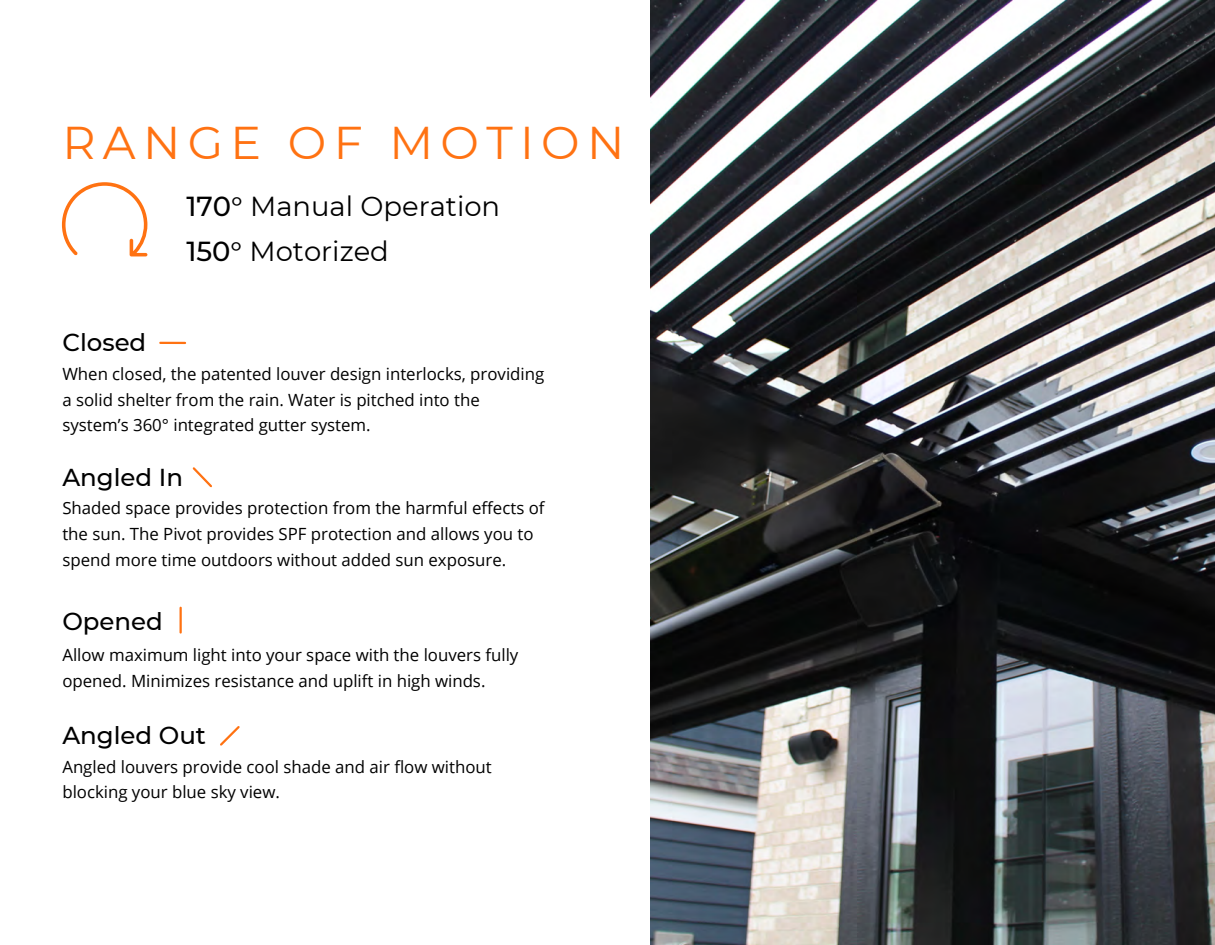
<style>
.page{position:relative;width:1215px;height:945px;background:#fff}
.page>*{position:absolute;margin:0;border:0;box-sizing:border-box;transform-origin:0 0}
.t1{font:45.9px "Montserrat";letter-spacing:.16em;color:#ff7212}
.t2{font:27.45px "Montserrat";color:#000}
.t3{font:500 24.45px "Montserrat";color:#000}
.t4{font:16.8px/25.8px "Open Sans";color:#000}
.s1{font-weight:500}
</style>
<div class="page">
<img style="left:651px;top:0;width:564px;height:945px">
<hr style="left:160px;top:342px;width:25px;height:2px;background:#ff7212">
<svg style="left:62px;top:182px;width:85px;height:74px"></svg>
<svg style="left:192px;top:467px;width:20px;height:21px"></svg>
<hr style="left:180px;top:608px;width:2px;height:25px;background:#ff7212">
<svg style="left:220px;top:726px;width:20px;height:20px"></svg>
<p class="t1" style="left:62px;top:114px;width:564px">RANGE OF MOTION</p>
<p class="t2" style="left:186px;top:190px;width:315px"><span class="s1">170°</span> Manual Operation</p>
<p class="t2" style="left:186px;top:235px;width:204px"><span class="s1">150°</span> Motorized</p>
<p class="t3" style="left:62px;top:327px;width:85px">Closed</p>
<p class="t4" style="left:62px;top:360px;width:483px">When closed, the patented louver design interlocks, providing a solid shelter from the rain. Water is pitched into the system’s 360° integrated gutter system.</p>
<p class="t3" style="left:62px;top:462px;width:122px">Angled In</p>
<p class="t4" style="left:62px;top:495px;width:484px">Shaded space provides protection from the harmful effects of the sun. The Pivot provides SPF protection and allows you to spend more time outdoors without added sun exposure.</p>
<p class="t3" style="left:62px;top:606px;width:102px">Opened</p>
<p class="t4" style="left:62px;top:641px;width:457px">Allow maximum light into your space with the louvers fully opened. Minimizes resistance and uplift in high winds.</p>
<p class="t3" style="left:62px;top:721px;width:145px">Angled Out</p>
<p class="t4" style="left:62px;top:753px;width:431px">Angled louvers provide cool shade and air flow without blocking your blue sky view.</p>
</div>
